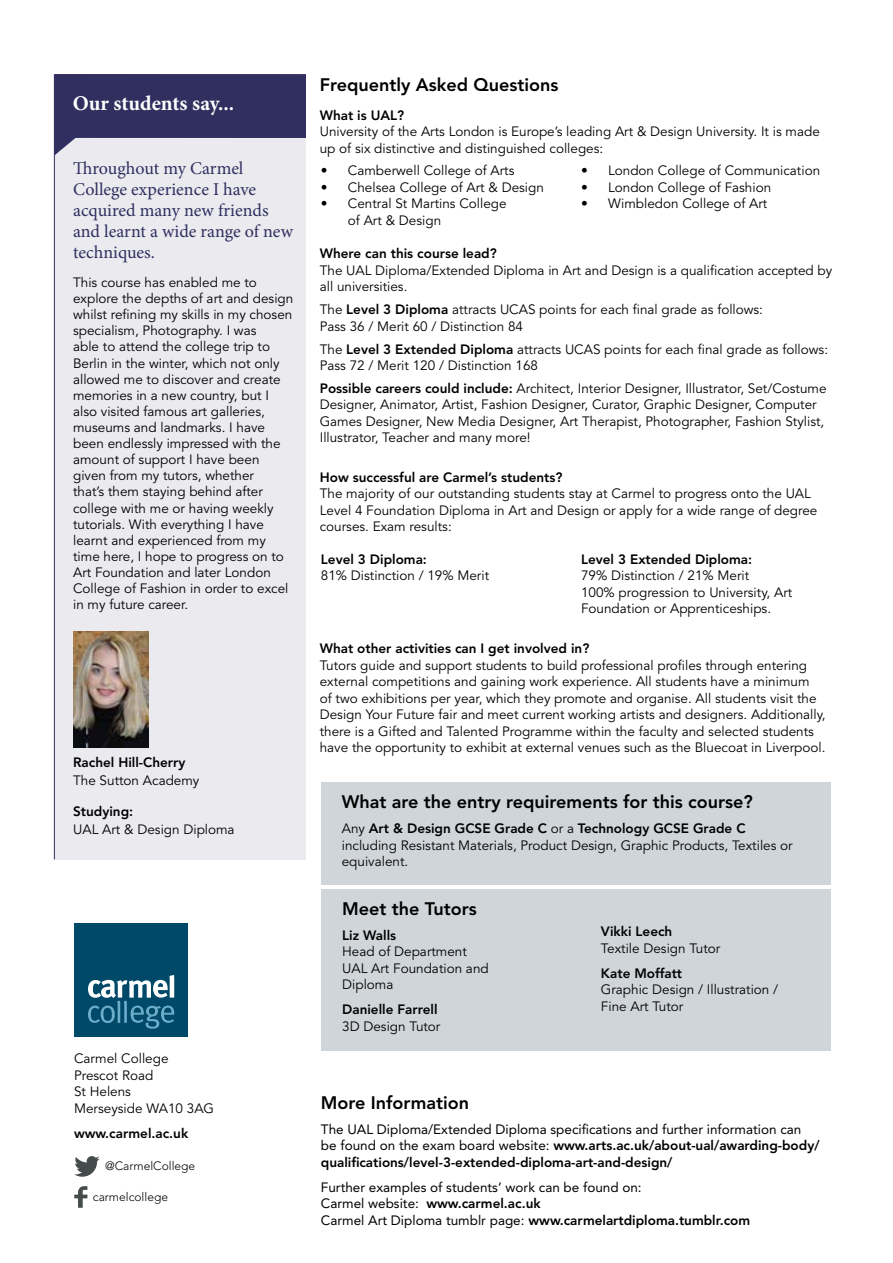
<style>
.page{position:relative;width:893px;height:1263px;background:#fff}
.page>*{position:absolute;margin:0;border:0;box-sizing:border-box;transform-origin:0 0}
.t1{font:700 21px "Minion Pro";color:#fff}
.t2{font:18px/21px "Minion Pro";color:#302f60}
.t3{font:800 18px "Avenir";color:#000}
.t4{font:13.5px/16.5px "Avenir";color:#000}
.t5{font:13.5px/16.5px "Avenir";color:#000}
.t6{font:800 13.5px "Avenir";color:#000}
.t7{font:300 12px "Avenir";color:#000}
.s1{font-weight:800}
</style>
<div class="page">
<div style="left:54px;top:136px;width:252px;height:723px;background:#eaeaef"></div>
<div style="left:321px;top:782px;width:510px;height:268px;background:#d0d5d9"></div>
<div style="left:74px;top:923px;width:114px;height:114px;background:#004969"></div>
<svg style="left:88px;top:975px;width:86px;height:54px"></svg>
<svg style="left:74px;top:1156px;width:26px;height:21px"></svg>
<svg style="left:74px;top:1186px;width:13px;height:22px"></svg>
<img style="left:74px;top:631px;width:74px;height:117px">
<hr style="left:54px;top:74px;width:1px;height:785px;background:#302f60">
<svg style="left:54px;top:74px;width:252px;height:81px"></svg>
<hr style="left:307px;top:885px;width:548px;height:3px;background:#fff">
<h1 class="t1" style="left:73px;top:88px;width:163px">Our students say...</h1>
<h2 class="t2" style="left:73px;top:158px;width:221px">Throughout my Carmel<br>College experience I have acquired many new friends and learnt a wide range of new techniques.</h2>
<p class="t4" style="left:73px;top:275px;width:222px;line-height:16px">This course has enabled me to explore the depths of art and design whilst refining my skills in my chosen specialism, Photography. I was<br>able to attend the college trip to<br>Berlin in the winter, which not only allowed me to discover and create memories in a new country, but I also visited famous art galleries, museums and landmarks. I have been endlessly impressed with the amount of support I have been given from my tutors, whether<br>that’s them staying behind after college with me or having weekly tutorials. With everything I have learnt and experienced from my time here, I hope to progress on to<br>Art Foundation and later London<br>College of Fashion in order to excel in my future career.</p>
<p class="t6" style="left:73px;top:754px;width:114px">Rachel Hill-Cherry</p>
<p class="t4" style="left:73px;top:772px;width:128px">The Sutton Academy</p>
<p class="t6" style="left:73px;top:803px;width:62px">Studying:</p>
<p class="t4" style="left:73px;top:821px;width:163px">UAL Art &amp; Design Diploma</p>
<p class="t4" style="left:74px;top:1051px;width:142px">Carmel College<br>Prescot Road<br>St Helens<br>Merseyside WA10 3AG</p>
<p class="t6" style="left:74px;top:1125px;width:116px">www.carmel.ac.uk</p>
<p class="t7" style="left:105px;top:1158px;width:92px">@CarmelCollege</p>
<p class="t7" style="left:93px;top:1189px;width:77px">carmelcollege</p>
<h2 class="t3" style="left:320px;top:74px;width:240px">Frequently Asked Questions</h2>
<p class="t6" style="left:320px;top:107px;width:86px">What is UAL?</p>
<p class="t4" style="left:320px;top:124px;width:502px">University of the Arts London is Europe’s leading Art &amp; Design University. It is made up of six distinctive and distinguished colleges:</p>
<p class="t4" style="left:321px;top:163px;width:195px">• Camberwell College of Arts</p>
<p class="t4" style="left:321px;top:179px;width:225px">• Chelsea College of Art &amp; Design</p>
<p class="t4" style="left:348px;top:195px;width:160px;text-indent:-27px">• Central St Martins College of Art &amp; Design</p>
<p class="t4" style="left:581px;top:162px;width:241px">• London College of Communication</p>
<p class="t4" style="left:581px;top:179px;width:192px">• London College of Fashion</p>
<p class="t4" style="left:581px;top:195px;width:188px">• Wimbledon College of Art</p>
<p class="t6" style="left:320px;top:246px;width:178px">Where can this course lead?</p>
<p class="t4" style="left:320px;top:262px;width:514px">The UAL Diploma/Extended Diploma in Art and Design is a qualification accepted by all universities.</p>
<p class="t4" style="left:320px;top:302px;width:445px">The <span class="s1">Level 3 Diploma</span> attracts UCAS points for each final grade as follows:<br>Pass 36 / Merit 60 / Distinction 84</p>
<p class="t4" style="left:320px;top:341px;width:510px">The <span class="s1">Level 3 Extended Diploma</span> attracts UCAS points for each final grade as follows:<br>Pass 72 / Merit 120 / Distinction 168</p>
<p class="t4" style="left:320px;top:380px;width:508px"><span class="s1">Possible careers could include:</span> Architect, Interior Designer, Illustrator, Set/Costume Designer, Animator, Artist, Fashion Designer, Curator, Graphic Designer, Computer Games Designer, New Media Designer, Art Therapist, Photographer, Fashion Stylist, Illustrator, Teacher and many more!</p>
<p class="t6" style="left:320px;top:469px;width:244px">How successful are Carmel’s students?</p>
<p class="t4" style="left:320px;top:486px;width:499px">The majority of our outstanding students stay at Carmel to progress onto the UAL<br>Level 4 Foundation Diploma in Art and Design or apply for a wide range of degree courses. Exam results:</p>
<p class="t6" style="left:321px;top:551px;width:108px">Level 3 Diploma:</p>
<p class="t4" style="left:321px;top:568px;width:170px">81% Distinction / 19% Merit</p>
<p class="t6" style="left:581px;top:551px;width:173px">Level 3 Extended Diploma:</p>
<p class="t4" style="left:581px;top:568px;width:213px">79% Distinction / 21% Merit<br>100% progression to University, Art<br>Foundation or Apprenticeships.</p>
<p class="t6" style="left:320px;top:640px;width:271px">What other activities can I get involved in?</p>
<p class="t4" style="left:320px;top:657px;width:507px">Tutors guide and support students to build professional profiles through entering external competitions and gaining work experience. All students have a minimum<br>of two exhibitions per year, which they promote and organise. All students visit the Design Your Future fair and meet current working artists and designers. Additionally, there is a Gifted and Talented Programme within the faculty and selected students have the opportunity to exhibit at external venues such as the Bluecoat in Liverpool.</p>
<h2 class="t3" style="left:342px;top:791px;width:412px">What are the entry requirements for this course?</h2>
<p class="t4" style="left:342px;top:821px;width:452px">Any <span class="s1">Art &amp; Design GCSE Grade C</span> or a <span class="s1">Technology GCSE Grade C </span>including Resistant Materials, Product Design, Graphic Products, Textiles or equivalent.</p>
<h2 class="t3" style="left:342px;top:898px;width:136px">Meet the Tutors</h2>
<p class="t6" style="left:342px;top:927px;width:56px">Liz Walls</p>
<p class="t4" style="left:342px;top:943px;width:148px">Head of Department<br>UAL Art Foundation and<br>Diploma</p>
<p class="t6" style="left:342px;top:1001px;width:97px">Danielle Farrell</p>
<p class="t4" style="left:342px;top:1018px;width:100px">3D Design Tutor</p>
<p class="t6" style="left:601px;top:923px;width:73px">Vikki Leech</p>
<p class="t4" style="left:601px;top:940px;width:121px">Textile Design Tutor</p>
<p class="t6" style="left:601px;top:965px;width:83px">Kate Moffatt</p>
<p class="t4" style="left:601px;top:982px;width:179px">Graphic Design / Illustration /<br>Fine Art Tutor</p>
<h2 class="t3" style="left:321px;top:1092px;width:150px">More Information</h2>
<p class="t5" style="left:321px;top:1121px;width:500px">The UAL Diploma/Extended Diploma specifications and further information can be found on the exam board website: <span class="s1">www.arts.ac.uk/about-ual/awarding-body/ qualifications/level-3-extended-diploma-art-and-design/</span></p>
<p class="t5" style="left:321px;top:1179px;width:431px">Further examples of students’ work can be found on:<br>Carmel website: <span class="s1">www.carmel.ac.uk<br></span>Carmel Art Diploma tumblr page: <span class="s1">www.carmelartdiploma.tumblr.com</span></p>
</div>
